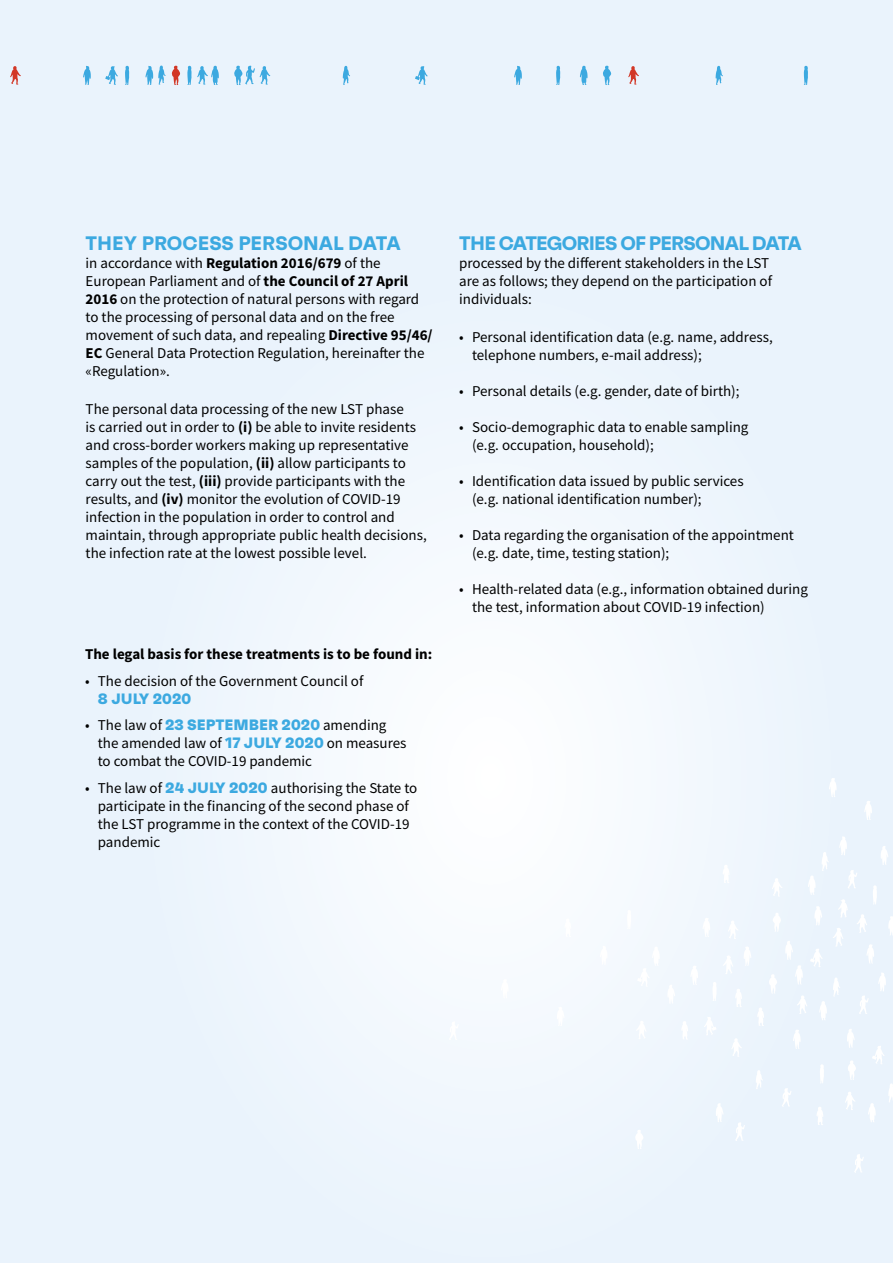
<style>
.page{position:relative;width:893px;height:1263px;background:#fff}
.page>*{position:absolute;margin:0;border:0;box-sizing:border-box;transform-origin:0 0}
.t1{font:700 19.5px "Faktum";letter-spacing:-.04em;color:#3ca9e0}
.t2{font:700 19.5px "Faktum";color:#3ca9e0}
.t3{font:15px/18px "Source Sans Pro";color:#000}
.t4{font:700 15px "Source Sans Pro";color:#000}
.t5{font:800 15px "Faktum";color:#3ca9e0}
.s1{font-weight:700}
.s2{font-family:"Faktum";font-weight:800;color:#3ca9e0}
</style>
<div class="page">
<div style="left:0;top:0;width:893px;height:1263px;background:linear-gradient(to right,#ecf4fc,#eef6fd)"></div>
<svg style="left:343px;top:66px;width:7px;height:19px"></svg>
<svg style="left:715px;top:66px;width:8px;height:19px"></svg>
<svg style="left:556px;top:66px;width:4px;height:19px"></svg>
<svg style="left:804px;top:66px;width:4px;height:19px"></svg>
<svg style="left:187px;top:66px;width:4px;height:19px"></svg>
<svg style="left:125px;top:66px;width:4px;height:19px"></svg>
<svg style="left:514px;top:66px;width:8px;height:19px"></svg>
<svg style="left:145px;top:65px;width:21px;height:20px"></svg>
<svg style="left:83px;top:66px;width:8px;height:19px"></svg>
<svg style="left:580px;top:66px;width:8px;height:19px"></svg>
<svg style="left:415px;top:66px;width:13px;height:19px"></svg>
<svg style="left:105px;top:66px;width:13px;height:19px"></svg>
<svg style="left:603px;top:66px;width:8px;height:19px"></svg>
<svg style="left:172px;top:66px;width:8px;height:19px"></svg>
<svg style="left:10px;top:66px;width:11px;height:19px"></svg>
<svg style="left:628px;top:66px;width:11px;height:19px"></svg>
<svg style="left:234px;top:66px;width:36px;height:19px"></svg>
<svg style="left:197px;top:66px;width:22px;height:19px"></svg>
<svg style="left:814px;top:906px;width:8px;height:19px"></svg>
<svg style="left:866px;top:944px;width:8px;height:19px"></svg>
<svg style="left:833px;top:977px;width:7px;height:19px"></svg>
<svg style="left:878px;top:972px;width:8px;height:19px"></svg>
<svg style="left:667px;top:985px;width:8px;height:19px"></svg>
<svg style="left:819px;top:1001px;width:8px;height:19px"></svg>
<svg style="left:838px;top:899px;width:10px;height:18px"></svg>
<svg style="left:857px;top:914px;width:10px;height:19px"></svg>
<svg style="left:810px;top:948px;width:13px;height:19px"></svg>
<svg style="left:873px;top:885px;width:4px;height:19px"></svg>
<svg style="left:833px;top:928px;width:10px;height:18px"></svg>
<svg style="left:723px;top:955px;width:10px;height:19px"></svg>
<svg style="left:859px;top:995px;width:10px;height:19px"></svg>
<svg style="left:735px;top:1122px;width:10px;height:19px"></svg>
<svg style="left:888px;top:1083px;width:5px;height:19px"></svg>
<svg style="left:868px;top:1103px;width:8px;height:19px"></svg>
<svg style="left:872px;top:1045px;width:12px;height:19px"></svg>
<svg style="left:854px;top:1154px;width:10px;height:19px"></svg>
<svg style="left:744px;top:946px;width:7px;height:20px"></svg>
<svg style="left:557px;top:1007px;width:7px;height:19px"></svg>
<svg style="left:702px;top:918px;width:8px;height:19px"></svg>
<svg style="left:501px;top:979px;width:8px;height:19px"></svg>
<svg style="left:772px;top:913px;width:9px;height:19px"></svg>
<svg style="left:769px;top:974px;width:8px;height:19px"></svg>
<svg style="left:635px;top:1130px;width:9px;height:19px"></svg>
<svg style="left:785px;top:941px;width:18px;height:43px"></svg>
<svg style="left:881px;top:846px;width:7px;height:19px"></svg>
<svg style="left:716px;top:1103px;width:7px;height:19px"></svg>
<svg style="left:731px;top:1038px;width:11px;height:19px"></svg>
<svg style="left:728px;top:920px;width:10px;height:19px"></svg>
<svg style="left:627px;top:910px;width:4px;height:19px"></svg>
<svg style="left:712px;top:982px;width:5px;height:19px"></svg>
<svg style="left:757px;top:1007px;width:7px;height:19px"></svg>
<svg style="left:681px;top:1021px;width:7px;height:18px"></svg>
<svg style="left:864px;top:801px;width:8px;height:19px"></svg>
<svg style="left:829px;top:778px;width:8px;height:19px"></svg>
<svg style="left:839px;top:836px;width:8px;height:19px"></svg>
<svg style="left:808px;top:852px;width:21px;height:43px"></svg>
<svg style="left:637px;top:946px;width:23px;height:41px"></svg>
<svg style="left:848px;top:870px;width:9px;height:18px"></svg>
<svg style="left:772px;top:878px;width:10px;height:18px"></svg>
<svg style="left:723px;top:865px;width:6px;height:18px"></svg>
<svg style="left:564px;top:918px;width:7px;height:19px"></svg>
<svg style="left:793px;top:1029px;width:8px;height:20px"></svg>
<svg style="left:848px;top:1060px;width:8px;height:20px"></svg>
<svg style="left:756px;top:1070px;width:7px;height:19px"></svg>
<svg style="left:600px;top:946px;width:7px;height:19px"></svg>
<svg style="left:847px;top:1029px;width:8px;height:19px"></svg>
<svg style="left:845px;top:1092px;width:10px;height:18px"></svg>
<svg style="left:820px;top:1064px;width:4px;height:19px"></svg>
<svg style="left:782px;top:1088px;width:9px;height:19px"></svg>
<svg style="left:449px;top:1021px;width:10px;height:19px"></svg>
<svg style="left:816px;top:1106px;width:7px;height:19px"></svg>
<svg style="left:888px;top:916px;width:5px;height:19px"></svg>
<svg style="left:690px;top:965px;width:8px;height:20px"></svg>
<svg style="left:797px;top:995px;width:10px;height:19px"></svg>
<svg style="left:636px;top:1021px;width:10px;height:18px"></svg>
<svg style="left:735px;top:989px;width:7px;height:18px"></svg>
<svg style="left:704px;top:1016px;width:13px;height:19px"></svg>
<h1 class="t2" style="left:86px;top:231px;width:317px">THEY PROCESS PERSONAL DATA</h1>
<p class="t3" style="left:86px;top:254px;width:349px">in accordance with <span class="s1">Regulation 2016/679</span> of the European Parliament and of <span class="s1">the Council of 27 April 2016</span> on the protection of natural persons with regard to the processing of personal data and on the free movement of such data, and repealing <span class="s1">Directive 95/46/ EC</span> General Data Protection Regulation, hereinafter the «Regulation».</p>
<p class="t3" style="left:86px;top:400px;width:343px">The personal data processing of the new LST phase<br>is carried out in order to <span class="s1">(i)</span> be able to invite residents and cross-border workers making up representative samples of the population, <span class="s1">(ii)</span> allow participants to carry out the test, <span class="s1">(iii)</span> provide participants with the results, and <span class="s1">(iv)</span> monitor the evolution of COVID-19 infection in the population in order to control and maintain, through appropriate public health decisions, the infection rate at the lowest possible level.</p>
<p class="t4" style="left:85px;top:644px;width:349px">The legal basis for these treatments is to be found in:</p>
<p class="t3" style="left:85px;top:672px;width:280px">• The decision of the Government Council of</p>
<p class="t5" style="left:98px;top:689px;width:95px">8 JULY 2020</p>
<p class="t3" style="left:98px;top:716px;width:310px;text-indent:-13px">• The law of <span class="s2">23 SEPTEMBER 2020</span> amending the amended law of <span class="s2">17 JULY 2020</span> on measures to combat the COVID-19 pandemic</p>
<p class="t3" style="left:98px;top:779px;width:321px;text-indent:-13px">• The law of <span class="s2">24 JULY 2020</span> authorising the State to participate in the financing of the second phase of the LST programme in the context of the COVID-19 pandemic</p>
<h1 class="t1" style="left:459px;top:231px;width:344px">THE CATEGORIES OF PERSONAL DATA</h1>
<p class="t3" style="left:459px;top:254px;width:314px">processed by the different stakeholders in the LST are as follows; they depend on the participation of individuals:</p>
<p class="t3" style="left:472px;top:328px;width:302px;text-indent:-13px">• Personal identification data (e.g. name, address, telephone numbers, e-mail address);</p>
<p class="t3" style="left:459px;top:382px;width:282px">• Personal details (e.g. gender, date of birth);</p>
<p class="t3" style="left:472px;top:418px;width:278px;text-indent:-13px">• Socio-demographic data to enable sampling (e.g. occupation, household);</p>
<p class="t3" style="left:472px;top:472px;width:273px;text-indent:-13px">• Identification data issued by public services (e.g. national identification number);</p>
<p class="t3" style="left:472px;top:526px;width:323px;text-indent:-13px">• Data regarding the organisation of the appointment (e.g. date, time, testing station);</p>
<p class="t3" style="left:472px;top:580px;width:337px;text-indent:-13px">• Health-related data (e.g., information obtained during the test, information about COVID-19 infection)</p>
</div>
